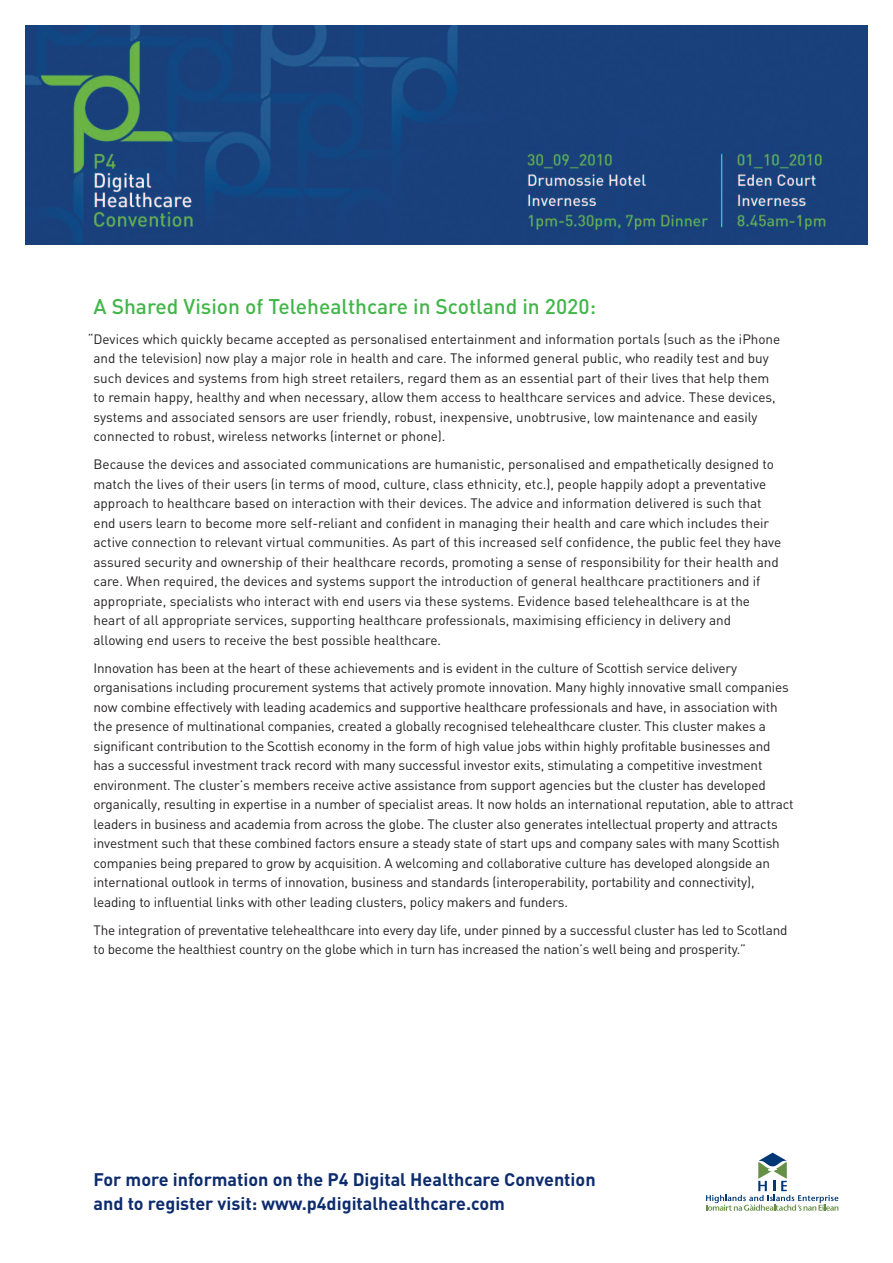
<style>
.page{position:relative;width:893px;height:1263px;background:#fff}
.page>*{position:absolute;margin:0;border:0;box-sizing:border-box;transform-origin:0 0}
.t1{font:500 21px "DIN";color:#42b649}
.t2{font:700 18px/24px "DIN";color:#0d2c6e}
.t3{font:13.5px/19.5px "DIN";letter-spacing:-.01em;color:#231f20}
</style>
<div class="page">
<img style="left:26px;top:26px;width:841px;height:219px">
<svg style="left:706px;top:1152px;width:132px;height:59px"></svg>
<h1 class="t1" style="left:94px;top:295px;width:504px">A Shared Vision of Telehealthcare in Scotland in 2020:</h1>
<p class="t3" style="left:94px;top:329px;width:688px;text-indent:-6px">“Devices which quickly became accepted as personalised entertainment and information portals (such as the iPhone and the television) now play a major role in health and care. The informed general public, who readily test and buy such devices and systems from high street retailers, regard them as an essential part of their lives that help them to remain happy, healthy and when necessary, allow them access to healthcare services and advice. These devices, systems and associated sensors are user friendly, robust, inexpensive, unobtrusive, low maintenance and easily connected to robust, wireless networks (internet or phone).</p>
<p class="t3" style="left:94px;top:455px;width:689px">Because the devices and associated communications are humanistic, personalised and empathetically designed to match the lives of their users (in terms of mood, culture, class ethnicity, etc.), people happily adopt a preventative approach to healthcare based on interaction with their devices. The advice and information delivered is such that end users learn to become more self-reliant and confident in managing their health and care which includes their active connection to relevant virtual communities. As part of this increased self confidence, the public feel they have assured security and ownership of their healthcare records, promoting a sense of responsibility for their health and care. When required, the devices and systems support the introduction of general healthcare practitioners and if appropriate, specialists who interact with end users via these systems. Evidence based telehealthcare is at the heart of all appropriate services, supporting healthcare professionals, maximising efficiency in delivery and allowing end users to receive the best possible healthcare.</p>
<p class="t3" style="left:94px;top:658px;width:702px">Innovation has been at the heart of these achievements and is evident in the culture of Scottish service delivery organisations including procurement systems that actively promote innovation. Many highly innovative small companies now combine effectively with leading academics and supportive healthcare professionals and have, in association with the presence of multinational companies, created a globally recognised telehealthcare cluster. This cluster makes a significant contribution to the Scottish economy in the form of high value jobs within highly profitable businesses and has a successful investment track record with many successful investor exits, stimulating a competitive investment environment. The cluster’s members receive active assistance from support agencies but the cluster has developed organically, resulting in expertise in a number of specialist areas. It now holds an international reputation, able to attract leaders in business and academia from across the globe. The cluster also generates intellectual property and attracts investment such that these combined factors ensure a steady state of start ups and company sales with many Scottish companies being prepared to grow by acquisition. A welcoming and collaborative culture has developed alongside an international outlook in terms of innovation, business and standards (interoperability, portability and connectivity), leading to influential links with other leading clusters, policy makers and funders.</p>
<p class="t3" style="left:94px;top:920px;width:695px">The integration of preventative telehealthcare into every day life, under pinned by a successful cluster has led to Scotland to become the healthiest country on the globe which in turn has increased the nation’s well being and prosperity.”</p>
<h2 class="t2" style="left:94px;top:1168px;width:504px">For more information on the P4 Digital Healthcare Convention and to register visit: www.p4digitalhealthcare.com</h2>
</div>
